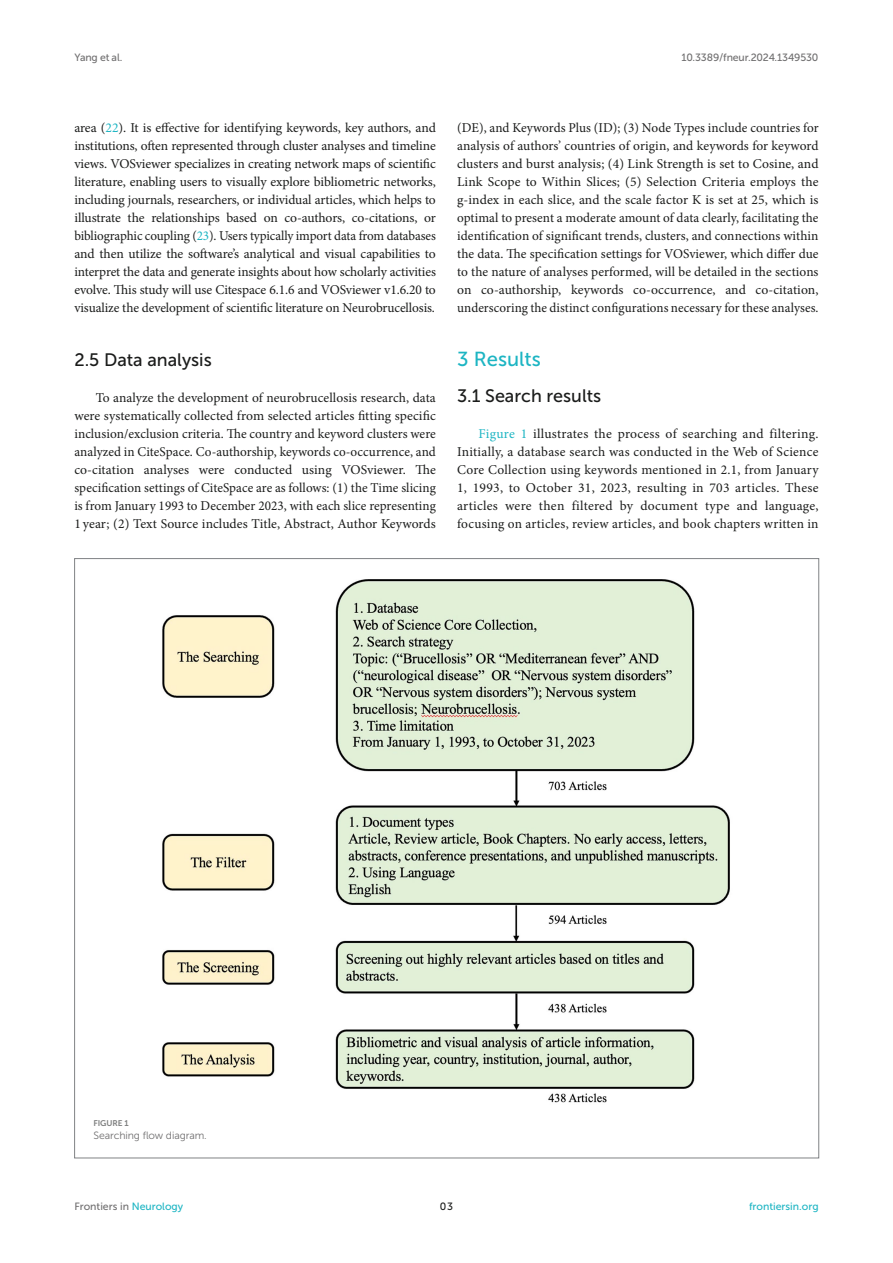
<style>
.page{position:relative;width:893px;height:1263px;background:#fff}
.page>*{position:absolute;margin:0;border:0;box-sizing:border-box;transform-origin:0 0}
.HEAD_1{font:20.25px "Museo Sans 500";color:#1db5c3}
.HEAD_2_after_HEAD_1{font:18px "Museo Sans 500";color:#1b1c1b}
.HEAD_2{font:18px "Museo Sans 500";color:#1b1c1b}
.TEXT_FLUSH{font:13.5px/18px "Minion Pro";letter-spacing:.005em;color:#1b1c1b;text-align:justify}
.t1{font:10.5px "Museo Sans 500";letter-spacing:-.015em;color:#706f70}
.FIG_LEG{font:10.5px "Museo Sans 300";letter-spacing:-.01em;color:#706f70}
.t2{font:10.5px "Museo Sans 500";color:#1db5c3}
.t3{font:10.5px "Museo Sans 500";color:#1b1c1b}
.FIG_HD{font:8.25px "Museo Sans 700";letter-spacing:-.01em;color:#7e7f7f}
.s1{color:#1db5c3}
</style>
<div class="page">
<img style="left:162px;top:579px;width:568px;height:524px">
<p class="t1" style="left:74px;top:51px;width:49px">Yang et al.</p>
<p class="t1" style="left:681px;top:51px;width:139px">10.3389/fneur.2024.1349530</p>
<p class="TEXT_FLUSH" style="left:74px;top:119px;width:363px">area (<span class="s1">22</span>). It is effective for identifying keywords, key authors, and institutions, often represented through cluster analyses and timeline views. VOSviewer specializes in creating network maps of scientific literature, enabling users to visually explore bibliometric networks, including journals, researchers, or individual articles, which helps to illustrate the relationships based on co-authors, co-citations, or bibliographic coupling (<span class="s1">23</span>). Users typically import data from databases and then utilize the software’s analytical and visual capabilities to interpret the data and generate insights about how scholarly activities evolve. This study will use Citespace 6.1.6 and VOSviewer v1.6.20 to visualize the development of scientific literature on Neurobrucellosis.</p>
<p class="HEAD_2" style="left:74px;top:350px;width:139px">2.5 Data analysis</p>
<p class="TEXT_FLUSH" style="left:74px;top:389px;width:363px;text-indent:21px">To analyze the development of neurobrucellosis research, data were systematically collected from selected articles fitting specific inclusion/exclusion criteria. The country and keyword clusters were analyzed in CiteSpace. Co-authorship, keywords co-occurrence, and co-citation analyses were conducted using VOSviewer. The specification settings of CiteSpace are as follows: (1) the Time slicing is from January 1993 to December 2023, with each slice representing 1 year; (2) Text Source includes Title, Abstract, Author Keywords</p>
<p class="TEXT_FLUSH" style="left:457px;top:119px;width:363px">(DE), and Keywords Plus (ID); (3) Node Types include countries for analysis of authors’ countries of origin, and keywords for keyword clusters and burst analysis; (4) Link Strength is set to Cosine, and Link Scope to Within Slices; (5) Selection Criteria employs the g-index in each slice, and the scale factor K is set at 25, which is optimal to present a moderate amount of data clearly, facilitating the identification of significant trends, clusters, and connections within the data. The specification settings for VOSviewer, which differ due to the nature of analyses performed, will be detailed in the sections on co-authorship, keywords co-occurrence, and co-citation, underscoring the distinct configurations necessary for these analyses.</p>
<p class="HEAD_1" style="left:457px;top:348px;width:85px">3 Results</p>
<p class="HEAD_2_after_HEAD_1" style="left:457px;top:386px;width:146px">3.1 Search results</p>
<p class="TEXT_FLUSH" style="left:457px;top:425px;width:363px;text-indent:21px"><span class="s1">Figure 1</span> illustrates the process of searching and filtering.<br>Initially, a database search was conducted in the Web of Science Core Collection using keywords mentioned in 2.1, from January 1, 1993, to October 31, 2023, resulting in 703 articles. These articles were then filtered by document type and language, focusing on articles, review articles, and book chapters written in</p>
<p class="FIG_HD" style="left:94px;top:1118px;width:37px">FIGURE 1</p>
<p class="FIG_LEG" style="left:94px;top:1130px;width:115px">Searching flow diagram.</p>
<p class="t1" style="left:74px;top:1200px;width:110px">Frontiers in <span class="s1">Neurology</span></p>
<p class="t3" style="left:440px;top:1200px;width:15px">03</p>
<p class="t2" style="left:749px;top:1200px;width:71px">frontiersin.org</p>
</div>
